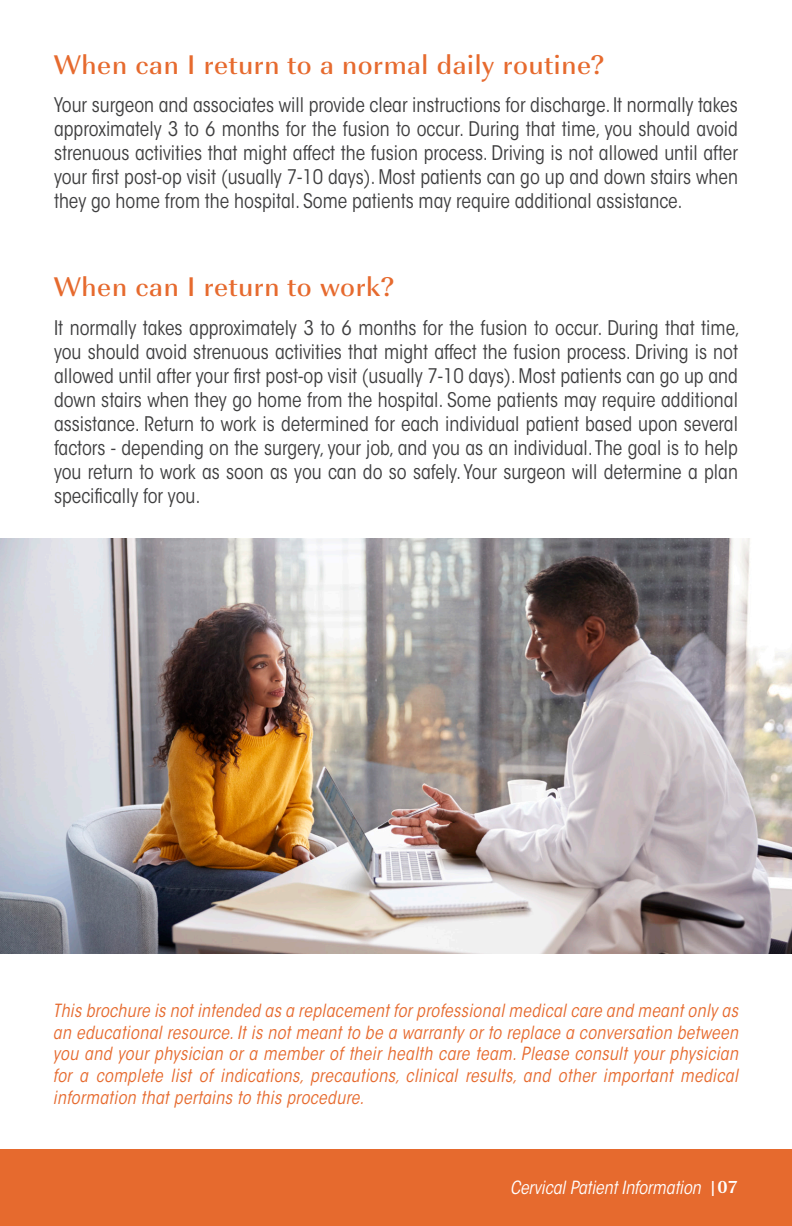
<style>
.page{position:relative;width:792px;height:1226px;background:#fff}
.page>*{position:absolute;margin:0;border:0;box-sizing:border-box;transform-origin:0 0}
.t1{font:500 28px "Imperial URW";letter-spacing:.025em;color:#e66a2e}
.t2{font:condensed 20px/24px "ITC Avant Garde Std";color:#3e3e3f;text-align:justify}
.Body{font:italic condensed 18px/21.6px "ITC Avant Garde Std";letter-spacing:.02em;color:#e66a2e;text-align:justify}
.BODY{font:italic condensed 18px "ITC Avant Garde Std";color:#fff}
.s1{font-family:"Imperial URW";font-weight:700;font-style:normal;font-stretch:normal}
</style>
<div class="page">
<div style="left:0;top:1149px;width:792px;height:77px;background:#e66a2e"></div>
<img style="left:0;top:538px;width:792px;height:416px">
<p class="t1" style="left:54px;top:44px;width:552px">When can I return to a normal daily routine?</p>
<p class="t2" style="left:54px;top:93px;width:686px">Your surgeon and associates will provide clear instructions for discharge. It normally takes approximately 3 to 6 months for the fusion to occur. During that time, you should avoid strenuous activities that might affect the fusion process. Driving is not allowed until after your first post-op visit (usually 7-10 days). Most patients can go up and down stairs when they go home from the hospital. Some patients may require additional assistance.</p>
<p class="t1" style="left:54px;top:266px;width:342px">When can I return to work?</p>
<p class="t2" style="left:54px;top:316px;width:688px">It normally takes approximately 3 to 6 months for the fusion to occur. During that time, you should avoid strenuous activities that might affect the fusion process. Driving is not allowed until after your first post-op visit (usually 7-10 days). Most patients can go up and down stairs when they go home from the hospital. Some patients may require additional assistance. Return to work is determined for each individual patient based upon several factors - depending on the surgery, your job, and you as an individual. The goal is to help you return to work as soon as you can do so safely. Your surgeon will determine a plan specifically for you.</p>
<p class="Body" style="left:53px;top:1000px;width:687px">This brochure is not intended as a replacement for professional medical care and meant only as an educational resource. It is not meant to be a warranty or to replace a conversation between you and your physician or a member of their health care team. Please consult your physician for a complete list of indications, precautions, clinical results, and other important medical information that pertains to this procedure.</p>
<p class="BODY" style="left:510px;top:1176px;width:229px">Cervical Patient Information <span class="s1">|07</span></p>
</div>
